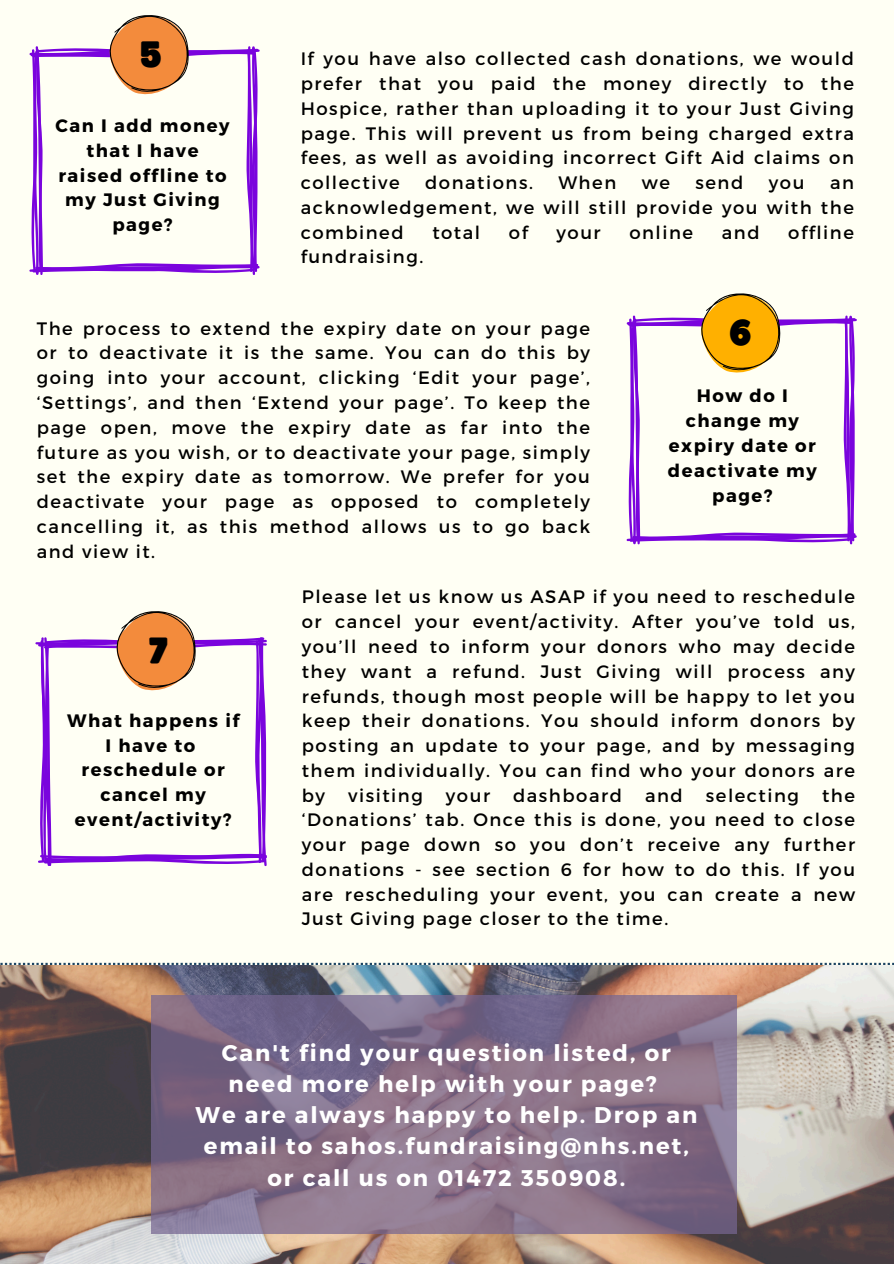
<style>
.page{position:relative;width:894px;height:1264px;background:#fff}
.page>*{position:absolute;margin:0;border:0;box-sizing:border-box;transform-origin:0 0}
.t1{font:36px "Funtastic";color:#000}
.t2{font:700 22.65px/31px "Montserrat";letter-spacing:.085em;color:#fff;text-align:center}
.t3{font:18px/24.8px "Montserrat";letter-spacing:.085em;color:#000;text-align:justify}
.t4{font:700 18px/24.8px "Montserrat";letter-spacing:.085em;color:#000;text-align:center}
</style>
<div class="page">
<div style="left:0;top:0;width:893px;height:1263px;background:#fffff4"></div>
<svg style="left:31px;top:49px;width:229px;height:223px"></svg>
<svg style="left:32px;top:47px;width:223px;height:228px"></svg>
<svg style="left:108px;top:15px;width:81px;height:83px"></svg>
<svg style="left:628px;top:318px;width:228px;height:223px"></svg>
<svg style="left:629px;top:316px;width:223px;height:228px"></svg>
<svg style="left:699px;top:293px;width:81px;height:83px"></svg>
<svg style="left:0;top:962px;width:893px;height:3px"></svg>
<img style="left:0;top:965px;width:893px;height:298px">
<svg style="left:151px;top:995px;width:585px;height:239px"></svg>
<svg style="left:36px;top:637px;width:8px;height:223px"></svg>
<svg style="left:44px;top:637px;width:223px;height:229px"></svg>
<svg style="left:115px;top:611px;width:81px;height:82px"></svg>
<p class="t1" style="left:141px;top:38px;width:23px">5</p>
<p class="t4" style="left:55px;top:112px;width:175px">Can I add money that I have raised offline to my Just Giving page?</p>
<p class="t3" style="left:300px;top:46px;width:554px">If you have also collected cash donations, we would prefer that you paid the money directly to the Hospice, rather than uploading it to your Just Giving page. This will prevent us from being charged extra fees, as well as avoiding incorrect Gift Aid claims on collective</p>
<p class="t3" style="left:425px;top:169px;width:109px">donations.</p>
<p class="t3" style="left:558px;top:169px;width:59px">When</p>
<p class="t3" style="left:641px;top:169px;width:30px">we</p>
<p class="t3" style="left:695px;top:169px;width:49px">send</p>
<p class="t3" style="left:768px;top:169px;width:37px">you</p>
<p class="t3" style="left:300px;top:169px;width:554px;text-indent:529px">an acknowledgement, we will still provide you with the combined</p>
<p class="t3" style="left:432px;top:219px;width:49px">total</p>
<p class="t3" style="left:508px;top:219px;width:20px">of</p>
<p class="t3" style="left:556px;top:219px;width:46px">your</p>
<p class="t3" style="left:629px;top:219px;width:65px">online</p>
<p class="t3" style="left:721px;top:219px;width:39px">and</p>
<p class="t3" style="left:788px;top:219px;width:67px">offline</p>
<p class="t3" style="left:300px;top:244px;width:124px">fundraising.</p>
<p class="t3" style="left:37px;top:315px;width:554px">The process to extend the expiry date on your page or to deactivate it is the same. You can do this by going into your account, clicking ‘Edit your page’, ‘Settings’, and then ‘Extend your page’. To keep the page open, move the expiry date as far into the future as you wish, or to deactivate your page, simply set the expiry date as tomorrow. We prefer for you deactivate your page as opposed to completely cancelling it, as this method allows us to go back and view it.</p>
<p class="t1" style="left:729px;top:316px;width:23px">6</p>
<p class="t4" style="left:667px;top:383px;width:150px">How do I change my expiry date or deactivate my page?</p>
<p class="t1" style="left:149px;top:634px;width:21px">7</p>
<p class="t4" style="left:67px;top:707px;width:174px">What happens if<br>I have to reschedule or cancel my event/activity?</p>
<p class="t3" style="left:302px;top:583px;width:554px">Please let us know us ASAP if you need to reschedule or cancel your event/activity. After you’ve told us, you’ll need to inform your donors who may decide they want a refund. Just Giving will process any refunds, though most people will be happy to let you keep their donations. You should inform donors by posting an update to your page, and by messaging them individually. You can find who your donors are by</p>
<p class="t3" style="left:348px;top:781px;width:76px">visiting</p>
<p class="t3" style="left:445px;top:781px;width:46px">your</p>
<p class="t3" style="left:513px;top:781px;width:110px">dashboard</p>
<p class="t3" style="left:645px;top:781px;width:39px">and</p>
<p class="t3" style="left:705px;top:781px;width:95px">selecting</p>
<p class="t3" style="left:302px;top:781px;width:554px;text-indent:520px">the ‘Donations’ tab. Once this is done, you need to close your page down so you don’t receive any further donations - see section 6 for how to do this. If you are rescheduling your event, you can create a new Just Giving page closer to the time.</p>
<h2 class="t2" style="left:195px;top:1036px;width:503px">Can't find your question listed, or need more help with your page?<br>We are always happy to help. Drop an email to sahos.fundraising@nhs.net, or call us on 01472 350908.</h2>
</div>
